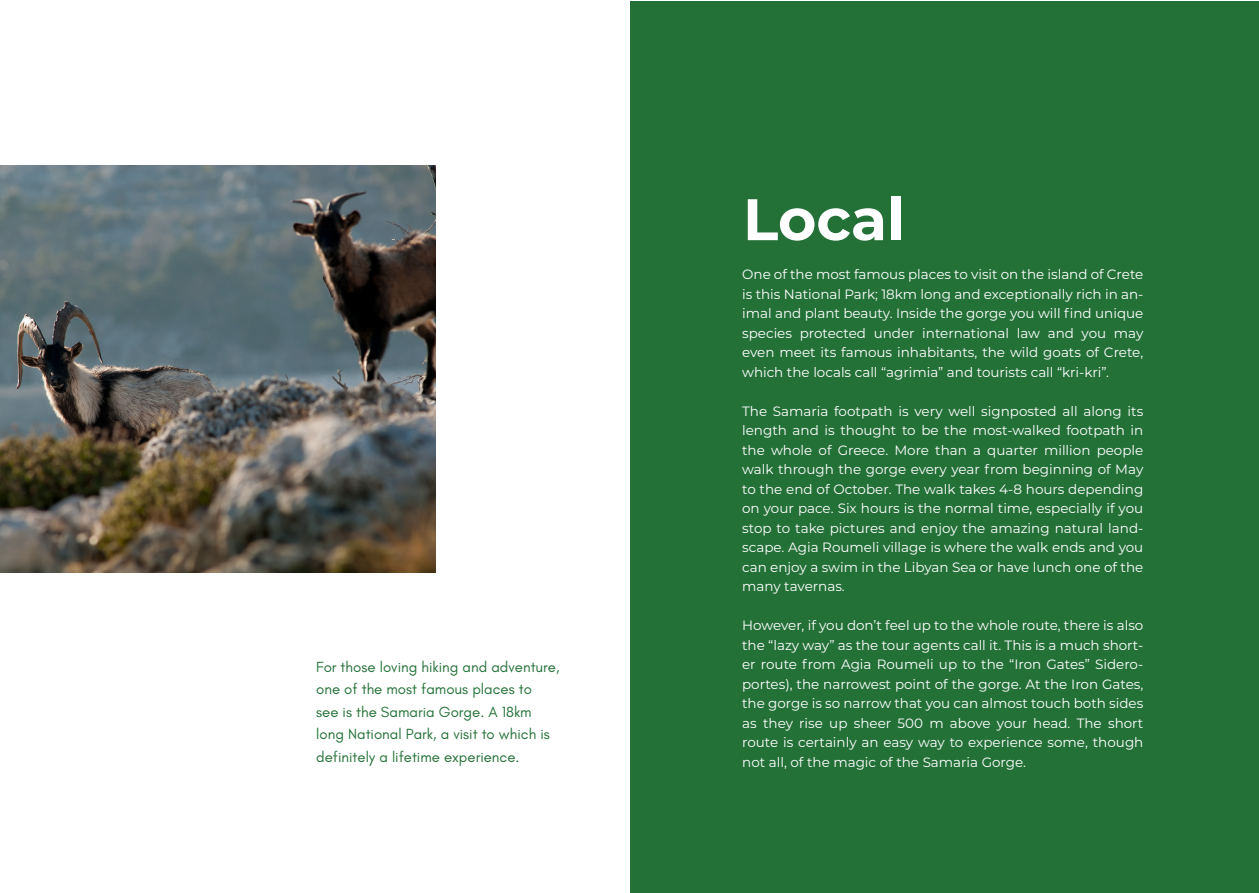
<style>
.page{position:relative;width:1259px;height:893px;background:#fff}
.page>*{position:absolute;margin:0;border:0;box-sizing:border-box;transform-origin:0 0}
.t1{font:700 58.5px "Montserrat";color:#fff}
.t2{font:15px/22.5px "Glacial Indifference";color:#247138}
.t3{font:13.5px/19.5px "Montserrat";color:#fff;text-align:justify}
</style>
<div class="page">
<img style="left:0;top:165px;width:436px;height:408px">
<div style="left:630px;top:1px;width:628px;height:891px;background:#247138"></div>
<p class="t2" style="left:316px;top:656px;width:245px">For those loving hiking and adventure, one of the most famous places to<br>see is the Samaria Gorge. A 18km long National Park, a visit to which is definitely a lifetime experience.</p>
<h1 class="t1" style="left:743px;top:177px;width:163px">Local</h1>
<p class="t3" style="left:742px;top:264px;width:403px">One of the most famous places to visit on the island of Crete is this National Park; 18km long and exceptionally rich in an&shy;imal and plant beauty. Inside the gorge you will find unique species protected under international law and you may even meet its famous inhabitants, the wild goats of Crete, which the locals call “agrimia” and tourists call “kri-kri”.</p>
<p class="t3" style="left:742px;top:401px;width:403px">The Samaria footpath is very well signposted all along its length and is thought to be the most-walked footpath in the whole of Greece. More than a quarter million people walk through the gorge every year from beginning of May to the end of October. The walk takes 4-8 hours depending on your pace. Six hours is the normal time, especially if you stop to take pictures and enjoy the amazing natural land&shy;scape. Agia Roumeli village is where the walk ends and you can enjoy a swim in the Libyan Sea or have lunch one of the many tavernas.</p>
<p class="t3" style="left:742px;top:615px;width:403px">However, if you don’t feel up to the whole route, there is also the “lazy way” as the tour agents call it. This is a much short&shy;er route from Agia Roumeli up to the “Iron Gates” Sidero&shy;portes), the narrowest point of the gorge. At the Iron Gates, the gorge is so narrow that you can almost touch both sides as they rise up sheer 500 m above your head. The short route is certainly an easy way to experience some, though not all, of the magic of the Samaria Gorge.</p>
</div>
